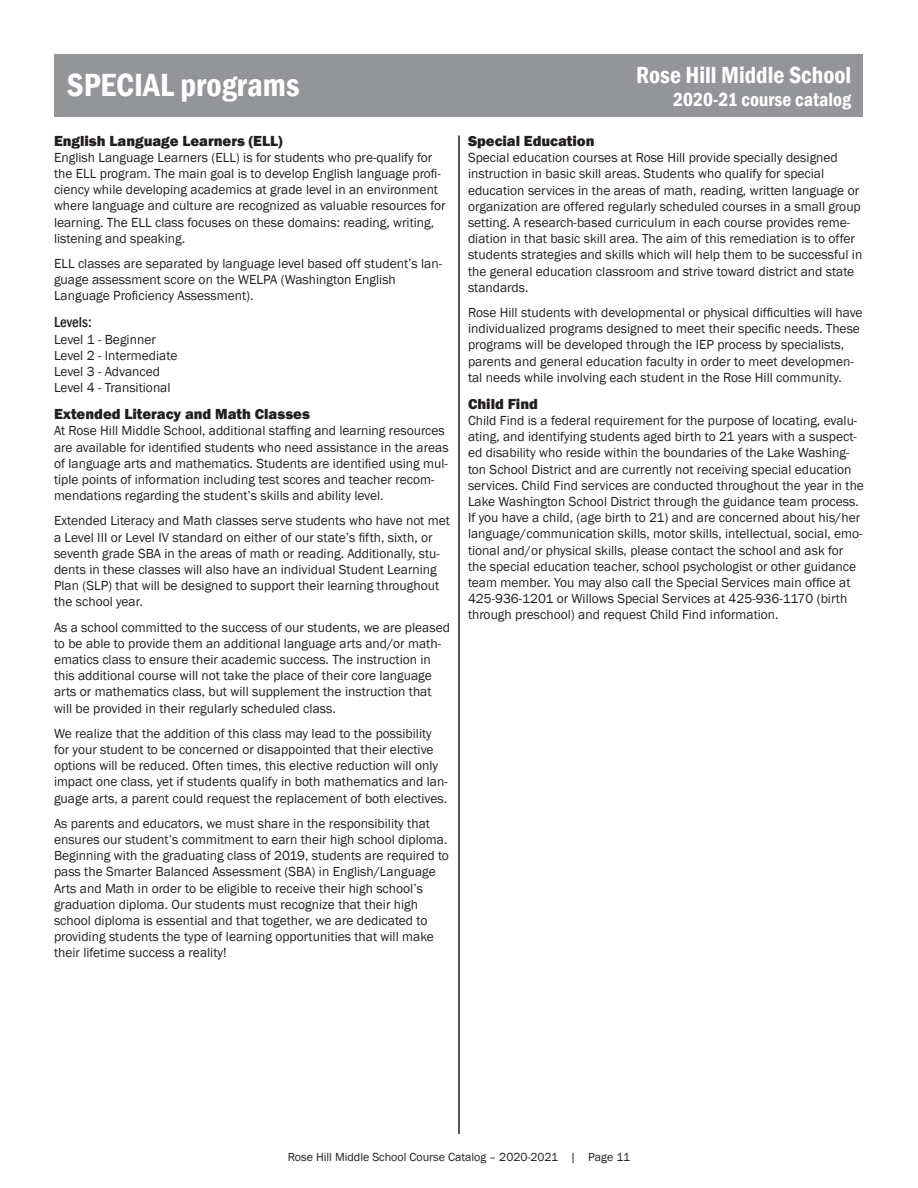
<style>
.page{position:relative;width:918px;height:1188px;background:#fff}
.page>*{position:absolute;margin:0;border:0;box-sizing:border-box;transform-origin:0 0}
.t1{font:600 condensed 33px "Franklin Gothic";color:#fff}
.t2{font:600 condensed 24px "Franklin Gothic";color:#fff}
.t3{font:600 condensed 19.5px "Franklin Gothic";color:#fff}
.Course_title{font:800 15px "Franklin Gothic";color:#231f20}
.Subhead{font:500 condensed 15px "Franklin Gothic";color:#231f20}
.Body_Text_space_afte{font:13.5px/16.2px "Franklin Gothic";color:#231f20}
.Body_text_no_space_a{font:13.5px "Franklin Gothic";color:#231f20}
.t4{font:12px "Franklin Gothic";color:#231f20}
</style>
<div class="page">
<div style="left:54px;top:54px;width:808px;height:63px;background:#939598"></div>
<hr style="left:458px;top:135px;width:2px;height:999px;background:#231f20">
<p class="t1" style="left:67px;top:63px;width:234px">SPECIAL programs</p>
<p class="Course_title" style="left:54px;top:131px;width:230px">English Language Learners (ELL)</p>
<p class="Body_Text_space_afte" style="left:54px;top:149px;width:393px">English Language Learners (ELL) is for students who pre-qualify for the ELL program. The main goal is to develop English language profi&shy;ciency while developing academics at grade level in an environment where language and culture are recognized as valuable resources for learning. The ELL class focuses on these domains: reading, writing, listening and speaking.</p>
<p class="Body_Text_space_afte" style="left:54px;top:256px;width:390px">ELL classes are separated by language level based off student’s lan&shy;guage assessment score on the WELPA (Washington English<br>Language Proficiency Assessment).</p>
<p class="Subhead" style="left:54px;top:312px;width:39px">Levels:</p>
<p class="Body_text_no_space_a" style="left:54px;top:331px;width:103px">Level 1 - Beginner</p>
<p class="Body_text_no_space_a" style="left:54px;top:347px;width:125px">Level 2 - Intermediate</p>
<p class="Body_text_no_space_a" style="left:54px;top:363px;width:108px">Level 3 - Advanced</p>
<p class="Body_Text_space_afte" style="left:54px;top:380px;width:118px">Level 4 - Transitional</p>
<p class="Course_title" style="left:54px;top:404px;width:258px">Extended Literacy and Math Classes</p>
<p class="Body_Text_space_afte" style="left:54px;top:423px;width:396px">At Rose Hill Middle School, additional staffing and learning resources are available for identified students who need assistance in the areas of language arts and mathematics. Students are identified using mul&shy;tiple points of information including test scores and teacher recom&shy;mendations regarding the student’s skills and ability level.</p>
<p class="Body_Text_space_afte" style="left:54px;top:513px;width:397px">Extended Literacy and Math classes serve students who have not met a Level III or Level IV standard on either of our state’s fifth, sixth, or seventh grade SBA in the areas of math or reading. Additionally, stu&shy;dents in these classes will also have an individual Student Learning Plan (SLP) that will be designed to support their learning throughout the school year.</p>
<p class="Body_Text_space_afte" style="left:54px;top:619px;width:398px">As a school committed to the success of our students, we are pleased to be able to provide them an additional language arts and/or math&shy;ematics class to ensure their academic success. The instruction in this additional course will not take the place of their core language arts or mathematics class, but will supplement the instruction that will be provided in their regularly scheduled class.</p>
<p class="Body_Text_space_afte" style="left:54px;top:725px;width:395px">We realize that the addition of this class may lead to the possibility for your student to be concerned or disappointed that their elective options will be reduced. Often times, this elective reduction will only impact one class, yet if students qualify in both mathematics and lan&shy;guage arts, a parent could request the replacement of both electives.</p>
<p class="Body_Text_space_afte" style="left:54px;top:815px;width:397px">As parents and educators, we must share in the responsibility that ensures our student’s commitment to earn their high school diploma.<br>Beginning with the graduating class of 2019, students are required to pass the Smarter Balanced Assessment (SBA) in English/Language Arts and Math in order to be eligible to receive their high school’s graduation diploma. Our students must recognize that their high school diploma is essential and that together, we are dedicated to providing students the type of learning opportunities that will make their lifetime success a reality!</p>
<h2 class="t2" style="left:636px;top:59px;width:216px">Rose Hill Middle School</h2>
<h3 class="t3" style="left:673px;top:87px;width:179px">2020-21 course catalog</h3>
<p class="Course_title" style="left:468px;top:131px;width:128px">Special Education</p>
<p class="Body_Text_space_afte" style="left:468px;top:150px;width:396px">Special education courses at Rose Hill provide specially designed instruction in basic skill areas. Students who qualify for special education services in the areas of math, reading, written language or organization are offered regularly scheduled courses in a small group setting. A research-based curriculum in each course provides reme&shy;diation in that basic skill area. The aim of this remediation is to offer students strategies and skills which will help them to be successful in the general education classroom and strive toward district and state standards.</p>
<p class="Body_Text_space_afte" style="left:468px;top:305px;width:396px">Rose Hill students with developmental or physical difficulties will have individualized programs designed to meet their specific needs. These programs will be developed through the IEP process by specialists, parents and general education faculty in order to meet developmen&shy;tal needs while involving each student in the Rose Hill community.</p>
<p class="Course_title" style="left:468px;top:394px;width:71px">Child Find</p>
<p class="Body_Text_space_afte" style="left:468px;top:413px;width:398px">Child Find is a federal requirement for the purpose of locating, evalu&shy;ating, and identifying students aged birth to 21 years with a suspect&shy;ed disability who reside within the boundaries of the Lake Washing&shy;ton School District and are currently not receiving special education services. Child Find services are conducted throughout the year in the Lake Washington School District through the guidance team process.<br>If you have a child, (age birth to 21) and are concerned about his/her language/communication skills, motor skills, intellectual, social, emo&shy;tional and/or physical skills, please contact the school and ask for the special education teacher, school psychologist or other guidance team member. You may also call the Special Services main office at 425-936-1201 or Willows Special Services at 425-936-1170 (birth through preschool) and request Child Find information.</p>
<p class="t4" style="left:288px;top:1150px;width:344px">Rose Hill Middle School Course Catalog – 2020-2021 | Page 11</p>
</div>
